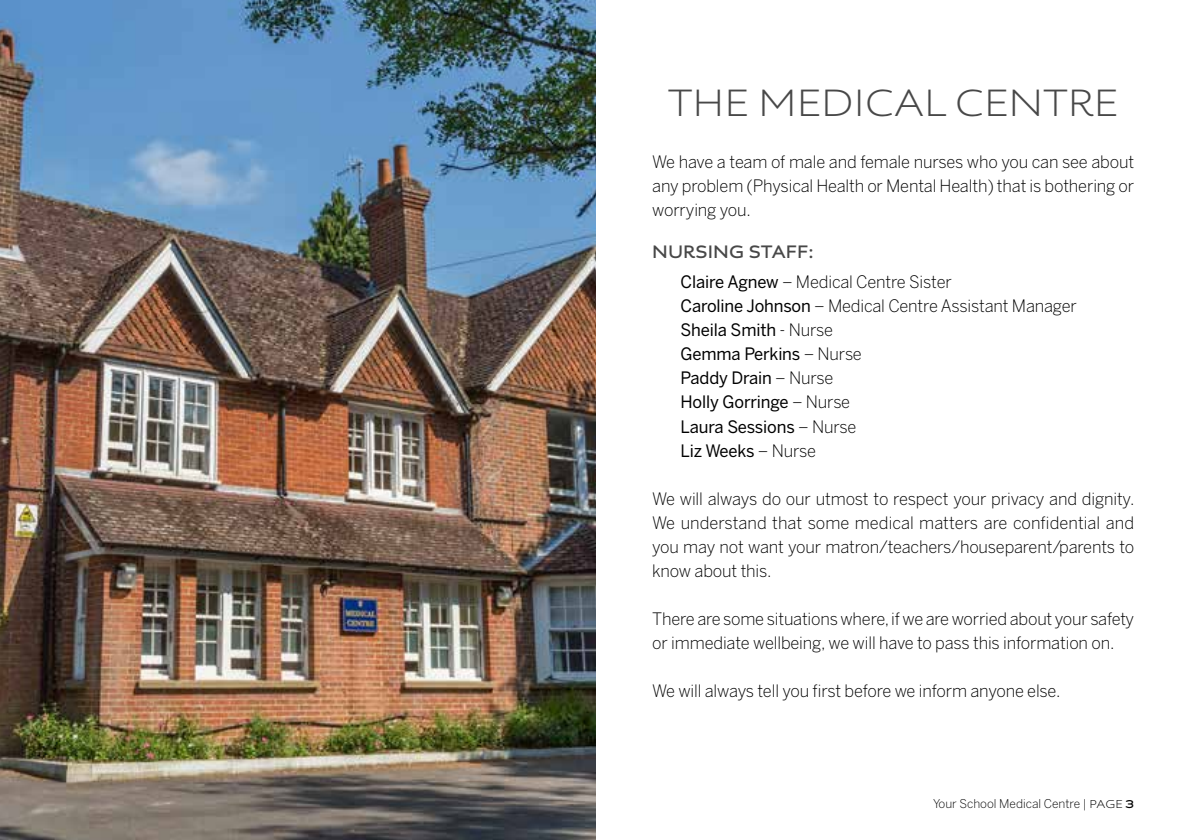
<style>
.page{position:relative;width:1191px;height:840px;background:#fff}
.page>*{position:absolute;margin:0;border:0;box-sizing:border-box;transform-origin:0 0}
.t1{font:300 40px "Aspect 2";color:#484848}
.t2{font:700 19px "Aspect 2";letter-spacing:.005em;color:#484848}
.t3{font:300 17px/24px "Benton Sans";letter-spacing:-.01em;color:#000;text-align:justify}
.t4{font:17px/24px "Benton Sans";letter-spacing:-.01em;color:#000}
.t5{font:300 12px "Benton Sans";color:#000}
.s1{font-weight:300}
.s2{font-family:"Aspect 2"}
.s3{font-family:"Aspect 2";font-weight:700}
</style>
<div class="page">
<img style="left:0;top:0;width:595px;height:839px">
<h1 class="t1" style="left:668px;top:77px;width:451px">THE MEDICAL CENTRE</h1>
<p class="t3" style="left:652px;top:150px;width:483px">We have a team of male and female nurses who you can see about any problem (Physical Health or Mental Health) that is bothering or worrying you.</p>
<p class="t2" style="left:652px;top:238px;width:163px">NURSING STAFF:</p>
<p class="t4" style="left:680px;top:270px;width:398px">Claire Agnew <span class="s1">– Medical Centre Sister<br></span>Caroline Johnson <span class="s1">– Medical Centre Assistant Manager<br></span>Sheila Smith <span class="s1">- Nurse<br></span>Gemma Perkins <span class="s1">– Nurse<br></span>Paddy Drain <span class="s1">– Nurse<br></span>Holly Gorringe <span class="s1">– Nurse<br></span>Laura Sessions <span class="s1">– Nurse<br></span>Liz Weeks <span class="s1">– Nurse</span></p>
<p class="t3" style="left:652px;top:486px;width:484px">We will always do our utmost to respect your privacy and dignity.<br>We understand that some medical matters are confidential and you may not want your matron/teachers/houseparent/parents to know about this.</p>
<p class="t3" style="left:652px;top:606px;width:483px">There are some situations where, if we are worried about your safety or immediate wellbeing, we will have to pass this information on.</p>
<p class="t3" style="left:652px;top:678px;width:410px">We will always tell you first before we inform anyone else.</p>
<p class="t5" style="left:933px;top:796px;width:203px">Your School Medical Centre | <span class="s2">PAGE</span> <span class="s3">3</span></p>
</div>
